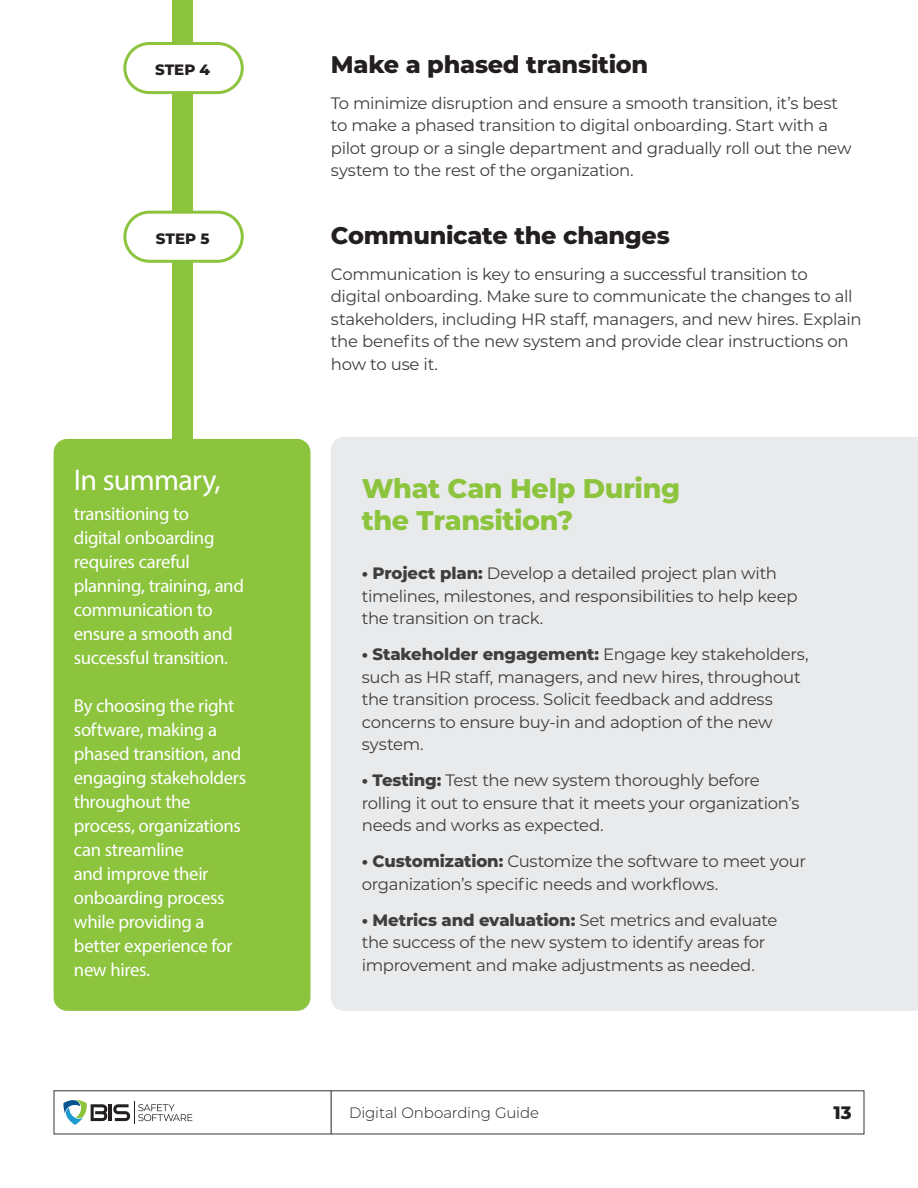
<style>
.page{position:relative;width:918px;height:1188px;background:#fff}
.page>*{position:absolute;margin:0;border:0;box-sizing:border-box;transform-origin:0 0}
.t1{font:30px "Myriad Pro";letter-spacing:-.02em;color:#fff}
.t2{font:800 27px/31.5px "Montserrat";letter-spacing:-.015em;color:#8cc43e}
.t3{font:800 24px "Montserrat";letter-spacing:-.015em;color:#231f20}
.t4{font:18.75px/24px "Myriad Pro";letter-spacing:-.02em;color:#fff}
.t5{font:800 18px "Montserrat";color:#231f20}
.t6{font:16.5px/22.5px "Montserrat";letter-spacing:-.02em;color:#3e3e3f}
.t7{font:300 15px "Montserrat";letter-spacing:-.005em;color:#231f20}
.t8{font:800 15px "Montserrat";letter-spacing:.005em;color:#231f20}
.s1{font-weight:800}
</style>
<div class="page">
<div style="left:172px;top:0;width:20px;height:457px;background:#8cc43e"></div>
<div style="left:331px;top:437px;width:587px;height:574px;background:#e9eaeb"></div>
<div style="left:125px;top:44px;width:117px;height:49px;background:#fff;border-radius:25px"></div>
<div style="left:123px;top:42px;width:121px;height:52px;border:3px solid #8cc43e;border-radius:25px"></div>
<div style="left:125px;top:212px;width:117px;height:49px;background:#fff;border-radius:25px"></div>
<div style="left:123px;top:211px;width:121px;height:52px;border:3px solid #8cc43e;border-radius:25px"></div>
<div style="left:54px;top:439px;width:256px;height:572px;background:#8cc43e;border-radius:14px"></div>
<hr style="left:109px;top:1104px;width:3px;height:17px;background:#231f20">
<svg style="left:63px;top:1099px;width:44px;height:26px"></svg>
<svg style="left:113px;top:1101px;width:79px;height:23px"></svg>
<hr style="left:331px;top:1091px;width:1px;height:43px;background:#231f20">
<p class="t8" style="left:155px;top:59px;width:57px">STEP 4</p>
<p class="t8" style="left:156px;top:228px;width:55px">STEP 5</p>
<p class="t1" style="left:74px;top:461px;width:148px">In summary,</p>
<p class="t4" style="left:74px;top:502px;width:172px">transitioning to<br>digital onboarding requires careful planning, training, and communication to ensure a smooth and successful transition.</p>
<p class="t4" style="left:74px;top:694px;width:174px">By choosing the right software, making a phased transition, and engaging stakeholders throughout the process, organizations can streamline<br>and improve their onboarding process while providing a better experience for new hires.</p>
<p class="t3" style="left:331px;top:47px;width:319px">Make a phased transition</p>
<p class="t6" style="left:331px;top:91px;width:522px">To minimize disruption and ensure a smooth transition, it’s best to make a phased transition to digital onboarding. Start with a pilot group or a single department and gradually roll out the new system to the rest of the organization.</p>
<p class="t3" style="left:331px;top:218px;width:340px">Communicate the changes</p>
<p class="t6" style="left:331px;top:262px;width:532px">Communication is key to ensuring a successful transition to digital onboarding. Make sure to communicate the changes to all stakeholders, including HR staff, managers, and new hires. Explain the benefits of the new system and provide clear instructions on how to use it.</p>
<p class="t2" style="left:362px;top:471px;width:320px">What Can Help During the Transition?</p>
<p class="t6" style="left:362px;top:561px;width:437px"><span class="s1">• Project plan:</span> Develop a detailed project plan with timelines, milestones, and responsibilities to help keep the transition on track.</p>
<p class="t6" style="left:362px;top:642px;width:448px"><span class="s1">• Stakeholder engagement:</span> Engage key stakeholders, such as HR staff, managers, and new hires, throughout the transition process. Solicit feedback and address concerns to ensure buy-in and adoption of the new system.</p>
<p class="t6" style="left:362px;top:768px;width:439px"><span class="s1">• Testing:</span> Test the new system thoroughly before rolling it out to ensure that it meets your organization’s needs and works as expected.</p>
<p class="t6" style="left:362px;top:849px;width:446px"><span class="s1">• Customization:</span> Customize the software to meet your organization’s specific needs and workflows.</p>
<p class="t6" style="left:362px;top:908px;width:417px"><span class="s1">• Metrics and evaluation:</span> Set metrics and evaluate the success of the new system to identify areas for improvement and make adjustments as needed.</p>
<p class="t7" style="left:349px;top:1103px;width:191px">Digital Onboarding Guide</p>
<p class="t5" style="left:833px;top:1100px;width:20px">13</p>
</div>
